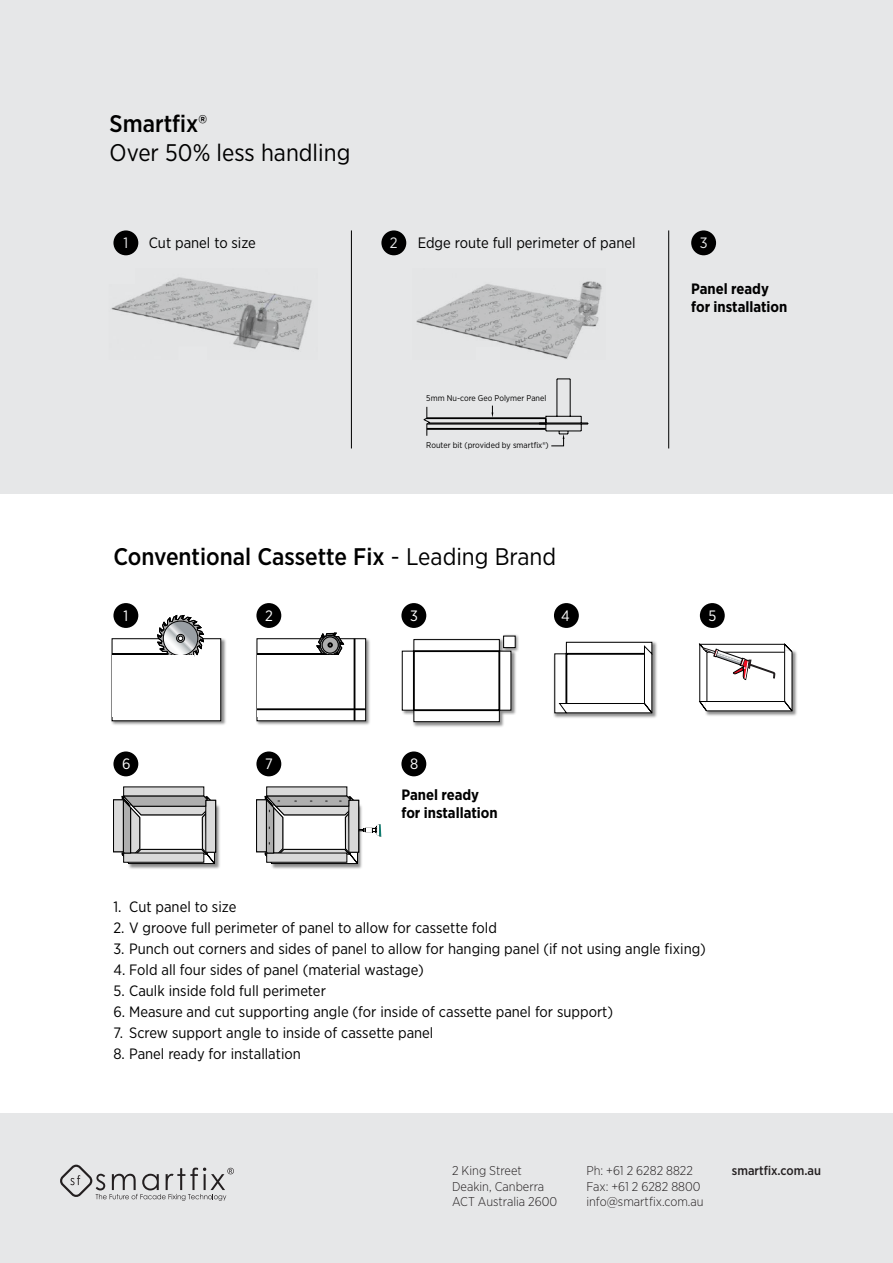
<style>
.page{position:relative;width:893px;height:1263px;background:#fff}
.page>*{position:absolute;margin:0;border:0;box-sizing:border-box;transform-origin:0 0}
.t1{font:500 24px "Gotham Narrow";color:#000}
.t2{font:24px "Gotham Narrow";color:#000}
.t3{font:15px "Gotham Narrow";color:#000}
.t4{font:700 15px/18px "Gotham Narrow";color:#000}
.t5{font:15px "Gotham Narrow";color:#fff}
.t6{font:300 12.75px/15.3px "Gotham Narrow";color:#231f20}
.t7{font:500 12.75px "Gotham Narrow";color:#231f20}
.t8{font:8.4px "Gotham Narrow";color:#000}
.s1{font-weight:400}
</style>
<div class="page">
<div style="left:0;top:0;width:893px;height:493px;background:#e6e7e8"></div>
<div style="left:0;top:1114px;width:893px;height:149px;background:#e6e7e8"></div>
<img style="left:111px;top:637px;width:115px;height:88px">
<div style="left:112px;top:639px;width:109px;height:82px;background:#fff;border:1px solid #000"></div>
<hr style="left:112px;top:654px;width:82px;height:2px;background:#000">
<svg style="left:158px;top:615px;width:46px;height:42px"></svg>
<div style="left:112px;top:655px;width:82px;height:62px;background:#fff"></div>
<img style="left:256px;top:638px;width:114px;height:87px">
<div style="left:257px;top:639px;width:109px;height:82px;background:#fff;border:1px solid #000"></div>
<hr style="left:257px;top:654px;width:81px;height:2px;background:#000">
<svg style="left:317px;top:633px;width:27px;height:22px"></svg>
<div style="left:257px;top:655px;width:82px;height:62px;background:#fff"></div>
<hr style="left:354px;top:639px;width:1px;height:82px;background:#000">
<hr style="left:257px;top:708px;width:109px;height:2px;background:#000">
<img style="left:401px;top:638px;width:115px;height:89px">
<svg style="left:402px;top:639px;width:109px;height:83px"></svg>
<div style="left:413px;top:650px;width:87px;height:61px;border:2px solid #000"></div>
<img style="left:502px;top:634px;width:17px;height:20px">
<div style="left:503px;top:636px;width:12px;height:12px;background:#fff;border:1px solid #000"></div>
<img style="left:553px;top:641px;width:104px;height:77px">
<svg style="left:554px;top:642px;width:98px;height:71px"></svg>
<img style="left:705px;top:650px;width:92px;height:66px">
<svg style="left:699px;top:644px;width:93px;height:67px"></svg>
<img style="left:128px;top:803px;width:92px;height:66px">
<div style="left:124px;top:787px;width:80px;height:9px;background:#d9d9d9"></div>
<svg style="left:113px;top:796px;width:103px;height:68px"></svg>
<img style="left:271px;top:864px;width:91px;height:5px">
<div style="left:267px;top:787px;width:80px;height:9px;background:#d9d9d9"></div>
<svg style="left:256px;top:796px;width:125px;height:68px"></svg>
<svg style="left:60px;top:1165px;width:174px;height:36px"></svg>
<img style="left:111px;top:277px;width:201px;height:73px">
<img style="left:416px;top:281px;width:186px;height:78px">
<hr style="left:427px;top:428px;width:119px;height:1px;background:#000">
<hr style="left:427px;top:429px;width:119px;height:1px;background:#000">
<hr style="left:427px;top:424px;width:119px;height:1px;background:#000">
<hr style="left:427px;top:418px;width:119px;height:1px;background:#000">
<hr style="left:429px;top:423px;width:117px;height:1px;background:#000">
<svg style="left:423px;top:407px;width:7px;height:29px"></svg>
<svg style="left:539px;top:378px;width:49px;height:68px"></svg>
<div style="left:113px;top:230px;width:25px;height:25px;background:#000;border-radius:50%"></div>
<div style="left:381px;top:230px;width:25px;height:25px;background:#000;border-radius:50%"></div>
<div style="left:691px;top:230px;width:25px;height:25px;background:#000;border-radius:50%"></div>
<div style="left:113px;top:603px;width:25px;height:25px;background:#000;border-radius:50%"></div>
<div style="left:256px;top:603px;width:25px;height:25px;background:#000;border-radius:50%"></div>
<div style="left:113px;top:751px;width:25px;height:25px;background:#000;border-radius:50%"></div>
<div style="left:256px;top:751px;width:25px;height:25px;background:#000;border-radius:50%"></div>
<div style="left:401px;top:751px;width:25px;height:25px;background:#000;border-radius:50%"></div>
<div style="left:401px;top:603px;width:25px;height:25px;background:#000;border-radius:50%"></div>
<div style="left:554px;top:603px;width:25px;height:25px;background:#000;border-radius:50%"></div>
<div style="left:700px;top:603px;width:25px;height:25px;background:#000;border-radius:50%"></div>
<h1 class="t1" style="left:110px;top:108px;width:99px">Smartfix®</h1>
<h1 class="t2" style="left:110px;top:138px;width:242px">Over 50% less handling</h1>
<p class="t3" style="left:149px;top:234px;width:109px">Cut panel to size</p>
<p class="t3" style="left:418px;top:234px;width:219px">Edge route full perimeter of panel</p>
<p class="t5" style="left:124px;top:234px;width:6px">1</p>
<p class="t5" style="left:390px;top:234px;width:9px">2</p>
<p class="t5" style="left:700px;top:234px;width:9px">3</p>
<p class="t4" style="left:691px;top:280px;width:98px">Panel ready for installation</p>
<p class="t8" style="left:426px;top:393px;width:122px">5mm Nu-core Geo Polymer Panel</p>
<p class="t8" style="left:426px;top:440px;width:124px">Router bit (provided by smartfix®)</p>
<h1 class="t1" style="left:113px;top:541px;width:444px">Conventional Cassette Fix <span class="s1">- Leading Brand</span></h1>
<p class="t5" style="left:124px;top:606px;width:6px">1</p>
<p class="t5" style="left:265px;top:606px;width:9px">2</p>
<p class="t5" style="left:410px;top:606px;width:9px">3</p>
<p class="t5" style="left:561px;top:606px;width:10px">4</p>
<p class="t5" style="left:708px;top:606px;width:9px">5</p>
<p class="t5" style="left:122px;top:755px;width:10px">6</p>
<p class="t5" style="left:265px;top:755px;width:9px">7</p>
<p class="t5" style="left:410px;top:755px;width:10px">8</p>
<p class="t4" style="left:401px;top:786px;width:98px">Panel ready for installation</p>
<p class="t3" style="left:113px;top:897px;width:124px">1. Cut panel to size</p>
<p class="t3" style="left:113px;top:918px;width:385px">2. V groove full perimeter of panel to allow for cassette fold</p>
<p class="t3" style="left:113px;top:939px;width:594px">3. Punch out corners and sides of panel to allow for hanging panel (if not using angle fixing)</p>
<p class="t3" style="left:113px;top:960px;width:312px">4. Fold all four sides of panel (material wastage)</p>
<p class="t3" style="left:113px;top:981px;width:214px">5. Caulk inside fold full perimeter</p>
<p class="t3" style="left:113px;top:1002px;width:501px">6. Measure and cut supporting angle (for inside of cassette panel for support)</p>
<p class="t3" style="left:113px;top:1023px;width:321px">7. Screw support angle to inside of cassette panel</p>
<p class="t3" style="left:113px;top:1044px;width:189px">8. Panel ready for installation</p>
<p class="t6" style="left:452px;top:1163px;width:107px">2 King Street<br>Deakin, Canberra<br>ACT Australia 2600</p>
<p class="t7" style="left:732px;top:1163px;width:91px">smartfix.com.au</p>
<p class="t6" style="left:586px;top:1163px;width:119px">Ph: +61 2 6282 8822<br>Fax: +61 2 6282 8800 info@smartfix.com.au</p>
</div>
